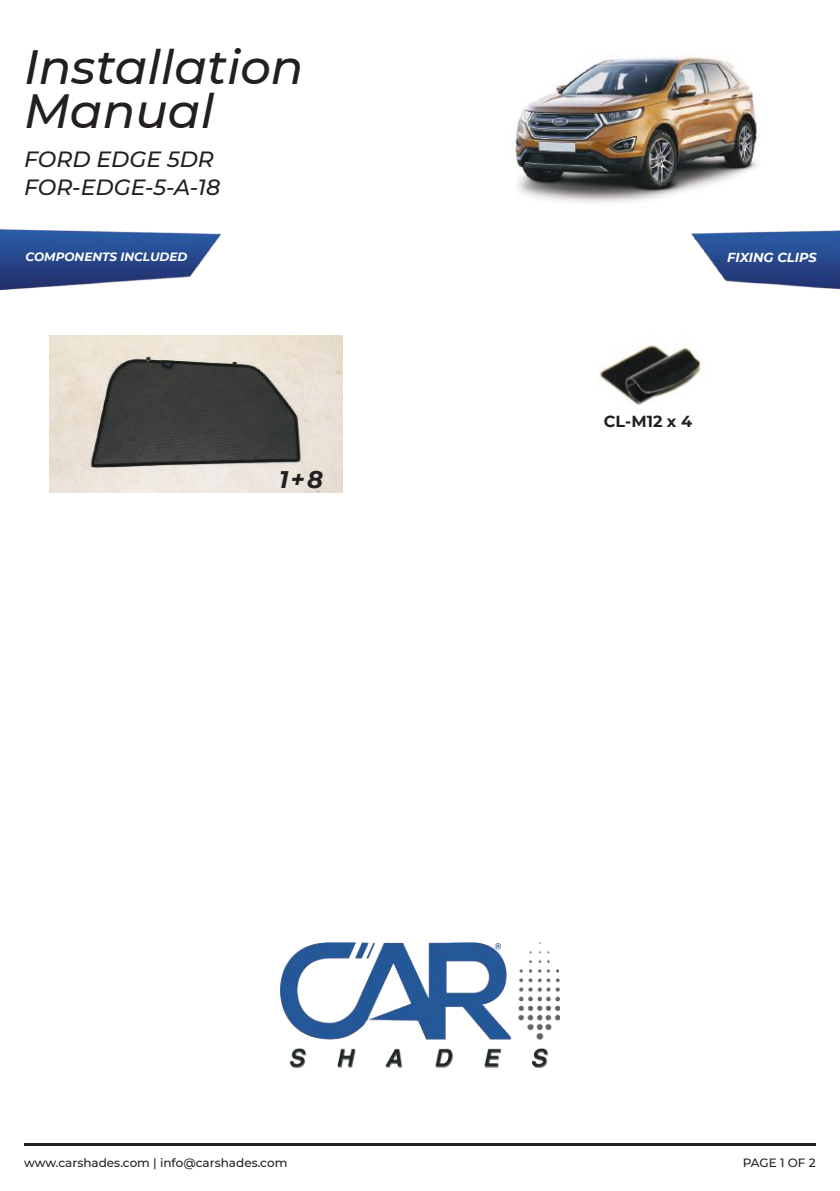
<style>
.page{position:relative;width:840px;height:1191px;background:#fff}
.page>*{position:absolute;margin:0;border:0;box-sizing:border-box;transform-origin:0 0}
.t1{font:italic 500 48px/44px "Montserrat";color:#241f1f}
.t2{font:italic 700 24px "Montserrat";color:#241f1f}
.t3{font:italic 500 22px/28px "Montserrat";color:#241f1f}
.t4{font:700 16px "Montserrat";color:#241f1f}
.t5{font:italic 700 13px "Montserrat";color:#fff}
.t6{font:500 12px "Montserrat";color:#241f1f}
.t7{font:italic 700 12px "Montserrat";color:#fff}
</style>
<div class="page">
<img style="left:514px;top:54px;width:244px;height:149px">
<img style="left:0;top:229px;width:221px;height:62px">
<img style="left:691px;top:230px;width:148px;height:60px">
<img style="left:598px;top:345px;width:104px;height:60px">
<img style="left:281px;top:942px;width:278px;height:125px">
<img style="left:50px;top:335px;width:292px;height:157px">
<hr style="left:24px;top:1143px;width:791px;height:2px;background:#241f1f">
<h1 class="t1" style="left:24px;top:43px;width:281px">Installation<br>Manual</h1>
<h3 class="t3" style="left:24px;top:145px;width:197px">FORD EDGE 5DR<br>FOR-EDGE-5-A-18</h3>
<p class="t7" style="left:25px;top:248px;width:163px">COMPONENTS INCLUDED</p>
<p class="t5" style="left:726px;top:248px;width:91px">FIXING CLIPS</p>
<h2 class="t2" style="left:279px;top:462px;width:45px">1 + 8</h2>
<h3 class="t4" style="left:603px;top:409px;width:90px">CL-M12 x 4</h3>
<p class="t6" style="left:24px;top:1153px;width:265px">www.carshades.com | info@carshades.com</p>
<p class="t6" style="left:742px;top:1153px;width:74px">PAGE 1 OF 2</p>
</div>
